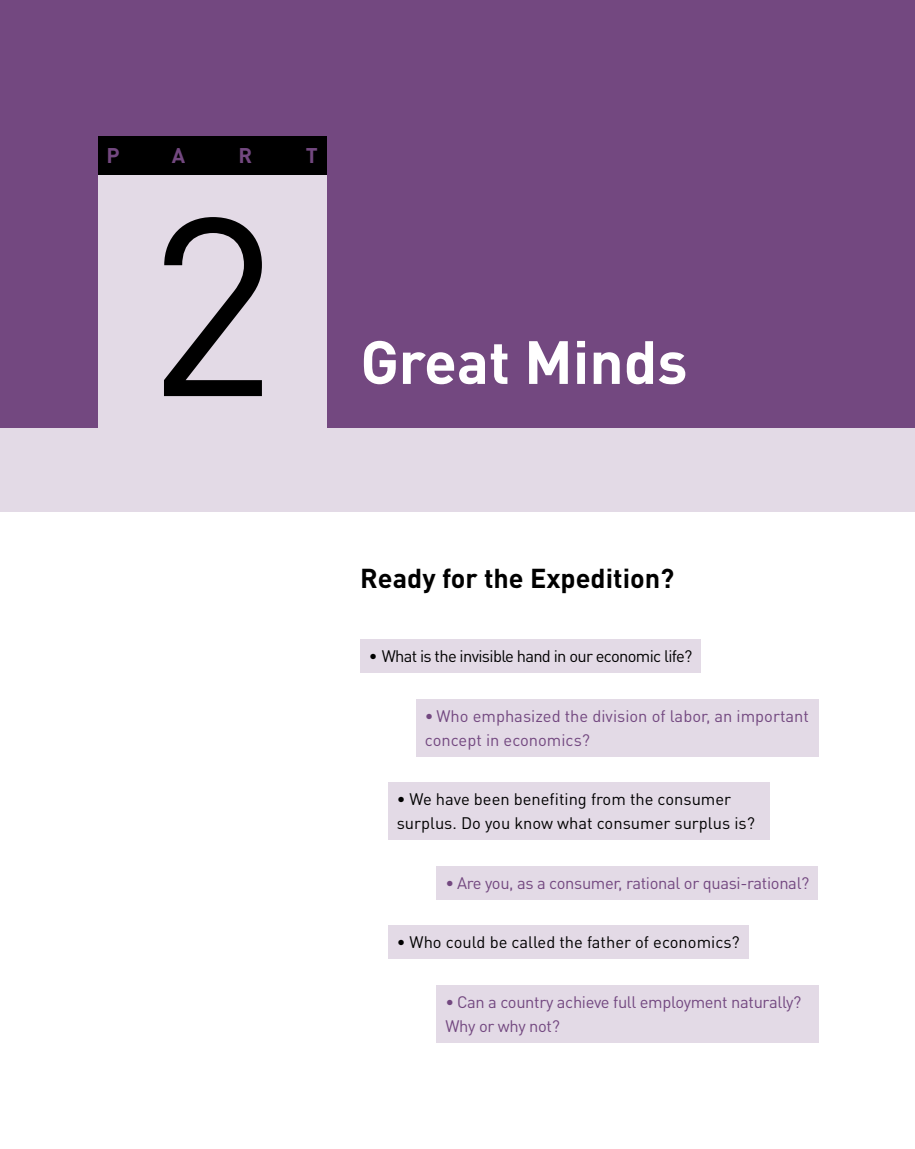
<style>
.page{position:relative;width:915px;height:1149px;background:#fff}
.page>*{position:absolute;margin:0;border:0;box-sizing:border-box;transform-origin:0 0}
.t1{font:249.15px "DIN Pro";color:#000}
.t2{font:700 60px "DIN Pro";color:#fff}
.t3{font:700 27px "DIN Pro";color:#000}
.t4{font:700 21px "DIN Pro";color:#734880}
.t5{font:16.5px/24px "DIN Pro";color:#000}
.t6{font:16.5px/24px "DIN Pro";letter-spacing:-.02em;color:#734880}
.t7{font:16.5px/24px "DIN Pro";color:#734880}
.t8{font:16.5px "DIN Pro";letter-spacing:-.04em;color:#000}
</style>
<div class="page">
<div style="left:0;top:0;width:914px;height:428px;background:#734880"></div>
<div style="left:98px;top:175px;width:228px;height:265px;background:#e3dae6"></div>
<div style="left:0;top:428px;width:914px;height:83px;background:#e3dae6"></div>
<div style="left:98px;top:137px;width:228px;height:38px;background:#000"></div>
<div style="left:360px;top:639px;width:340px;height:33px;background:#e3dae6"></div>
<div style="left:388px;top:782px;width:381px;height:57px;background:#e3dae6"></div>
<div style="left:388px;top:925px;width:360px;height:33px;background:#e3dae6"></div>
<div style="left:416px;top:698px;width:402px;height:58px;background:#e3dae6"></div>
<div style="left:437px;top:865px;width:380px;height:34px;background:#e3dae6"></div>
<div style="left:437px;top:984px;width:381px;height:58px;background:#e3dae6"></div>
<p class="t4" style="left:106px;top:141px;width:15px">P</p>
<p class="t4" style="left:172px;top:141px;width:15px">A</p>
<p class="t4" style="left:238px;top:141px;width:15px">R</p>
<p class="t4" style="left:305px;top:141px;width:13px">T</p>
<h1 class="t1" style="left:147px;top:136px;width:132px">2</h1>
<h2 class="t2" style="left:360px;top:321px;width:328px">Great Minds</h2>
<h3 class="t3" style="left:360px;top:559px;width:315px">Ready for the Expedition?</h3>
<p class="t8" style="left:369px;top:644px;width:325px">• What is the invisible hand in our economic life?</p>
<p class="t7" style="left:425px;top:702px;width:385px">• Who emphasized the division of labor, an important concept in economics?</p>
<p class="t5" style="left:396px;top:786px;width:359px">• We have been benefiting from the consumer surplus. Do you know what consumer surplus is?</p>
<p class="t6" style="left:445px;top:869px;width:365px">• Are you, as a consumer, rational or quasi-rational?</p>
<p class="t5" style="left:396px;top:929px;width:344px">• Who could be called the father of economics?</p>
<p class="t6" style="left:445px;top:988px;width:357px">• Can a country achieve full employment naturally?<br>Why or why not?</p>
</div>
